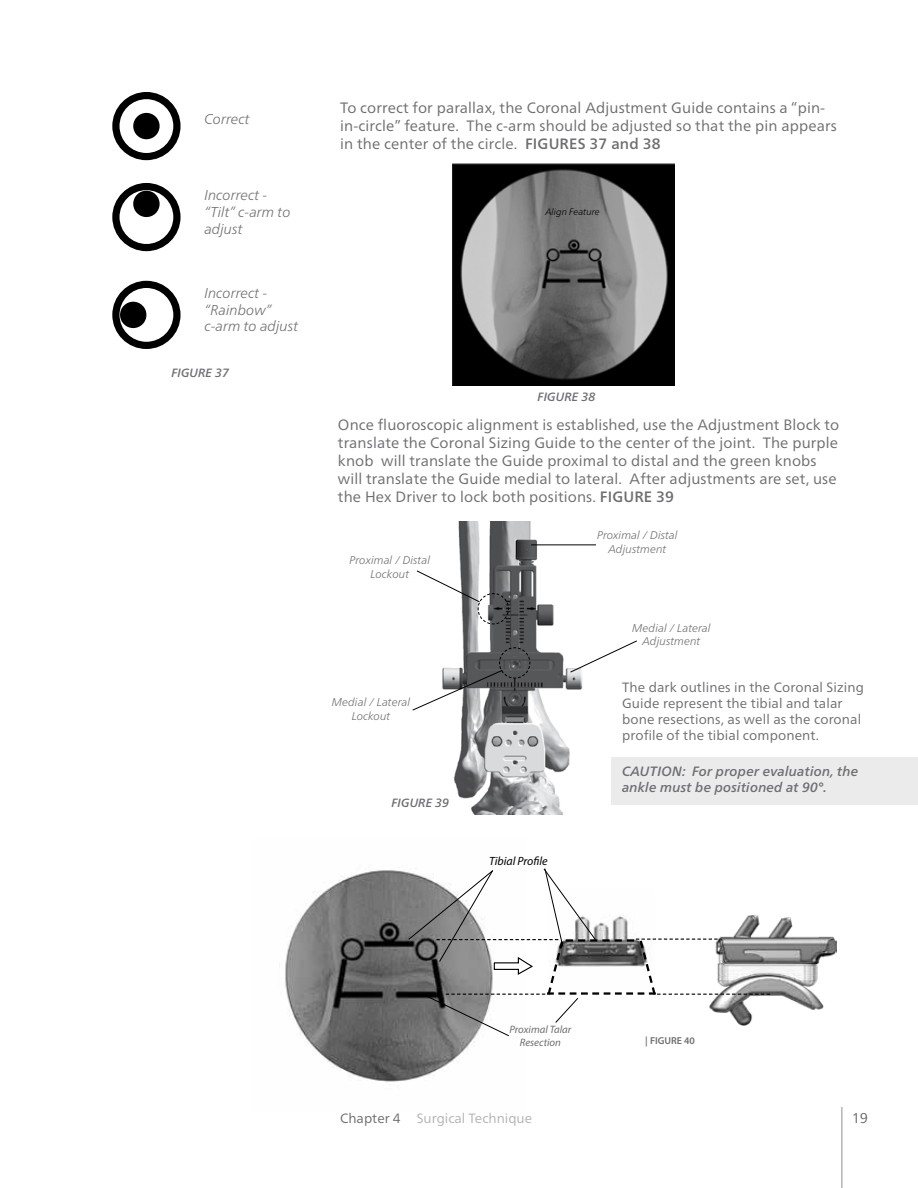
<style>
.page{position:relative;width:918px;height:1188px;background:#fff}
.page>*{position:absolute;margin:0;border:0;box-sizing:border-box;transform-origin:0 0}
.t1{font:15px/18px "Frutiger Neue LT Pro";letter-spacing:.01em;color:#6d6e71}
.t2{font:italic 300 14.25px/16.8px "Frutiger Neue LT Pro";color:#6d6e71}
.t3{font:14.25px "Frutiger Neue LT Pro";color:#6d6e71}
.t4{font:13.5px/16.2px "Frutiger Neue LT Pro";letter-spacing:.01em;color:#6d6e71}
.t5{font:italic 500 13.5px/16.2px "Frutiger Neue LT Pro";letter-spacing:.01em;color:#6d6e71}
.t6{font:13.5px "Frutiger Neue LT Pro";color:#b1b4b6}
.t7{font:italic 500 12px "Frutiger Neue LT Pro";color:#6d6e71}
.t8{font:italic 12px "Myriad Pro";color:#000}
.t9{font:italic 300 11.25px/13.4px "Frutiger Neue LT Pro";color:#6d6e71;text-align:center}
.t10{font:italic 10.8px/12.8px "Myriad Pro";color:#6d6e71;text-align:center}
.t11{font:600 10.05px "Myriad Pro";color:#6d6e71}
.t12{font:italic 300 9.3px "Frutiger Neue LT Pro";color:#000}
.s1{font-weight:500}
.s2{color:#6d6e71}
</style>
<div class="page">
<img style="left:770px;top:917px;width:67px;height:93px">
<img style="left:454px;top:522px;width:142px;height:293px">
<svg style="left:569px;top:640px;width:68px;height:33px"></svg>
<hr style="left:531px;top:544px;width:65px;height:1px;background:#000">
<svg style="left:416px;top:570px;width:93px;height:55px"></svg>
<svg style="left:412px;top:647px;width:119px;height:64px"></svg>
<div style="left:611px;top:757px;width:307px;height:48px;background:#ebebec"></div>
<hr style="left:841px;top:1107px;width:1px;height:81px;background:#939598">
<div style="left:112px;top:92px;width:69px;height:68px;border:7px solid #000;border-radius:50%"></div>
<div style="left:112px;top:183px;width:69px;height:68px;border:7px solid #000;border-radius:50%"></div>
<div style="left:112px;top:281px;width:69px;height:68px;border:7px solid #000;border-radius:50%"></div>
<div style="left:133px;top:113px;width:27px;height:26px;background:#000;border-radius:50%"></div>
<div style="left:133px;top:191px;width:27px;height:26px;background:#000;border-radius:50%"></div>
<div style="left:120px;top:302px;width:26px;height:26px;background:#000;border-radius:50%"></div>
<img style="left:452px;top:163px;width:223px;height:223px">
<img style="left:285px;top:870px;width:190px;height:217px">
<svg style="left:408px;top:868px;width:362px;height:169px"></svg>
<p class="t2" style="left:205px;top:110px;width:47px">Correct</p>
<p class="t2" style="left:204px;top:187px;width:88px">Incorrect - “Tilt” c-arm to adjust</p>
<p class="t2" style="left:204px;top:284px;width:95px">Incorrect - “Rainbow” c-arm to adjust</p>
<p class="t7" style="left:171px;top:366px;width:59px">FIGURE 37</p>
<p class="t1" style="left:340px;top:99px;width:498px">To correct for parallax, the Coronal Adjustment Guide contains a “pin&shy;in-circle” feature. The c-arm should be adjusted so that the pin appears in the center of the circle. <span class="s1">FIGURES 37 and 38</span></p>
<p class="t12" style="left:545px;top:206px;width:56px">Align Feature</p>
<p class="t7" style="left:538px;top:390px;width:59px">FIGURE 38</p>
<p class="t1" style="left:338px;top:415px;width:503px">Once fluoroscopic alignment is established, use the Adjustment Block to translate the Coronal Sizing Guide to the center of the joint. The purple knob will translate the Guide proximal to distal and the green knobs will translate the Guide medial to lateral. After adjustments are set, use the Hex Driver to lock both positions. <span class="s1">FIGURE 39</span></p>
<p class="t9" style="left:350px;top:554px;width:82px">Proximal / Distal<br>Lockout</p>
<p class="t9" style="left:332px;top:696px;width:80px">Medial / Lateral<br>Lockout</p>
<p class="t7" style="left:392px;top:796px;width:59px">FIGURE 39</p>
<p class="t8" style="left:489px;top:853px;width:60px">Tibial Profile</p>
<p class="t9" style="left:597px;top:529px;width:82px">Proximal / Distal<br>Adjustment</p>
<p class="t9" style="left:632px;top:621px;width:80px">Medial / Lateral<br>Adjustment</p>
<p class="t4" style="left:622px;top:679px;width:243px">The dark outlines in the Coronal Sizing Guide represent the tibial and talar bone resections, as well as the coronal profile of the tibial component.</p>
<p class="t5" style="left:622px;top:763px;width:238px">CAUTION: For proper evaluation, the ankle must be positioned at 90°.</p>
<p class="t10" style="left:510px;top:1023px;width:63px">Proximal Talar<br>Resection</p>
<p class="t11" style="left:645px;top:1034px;width:51px">| FIGURE 40</p>
<p class="t6" style="left:340px;top:1110px;width:193px"><span class="s2">Chapter 4</span> Surgical Technique</p>
<p class="t3" style="left:852px;top:1109px;width:18px">19</p>
</div>
